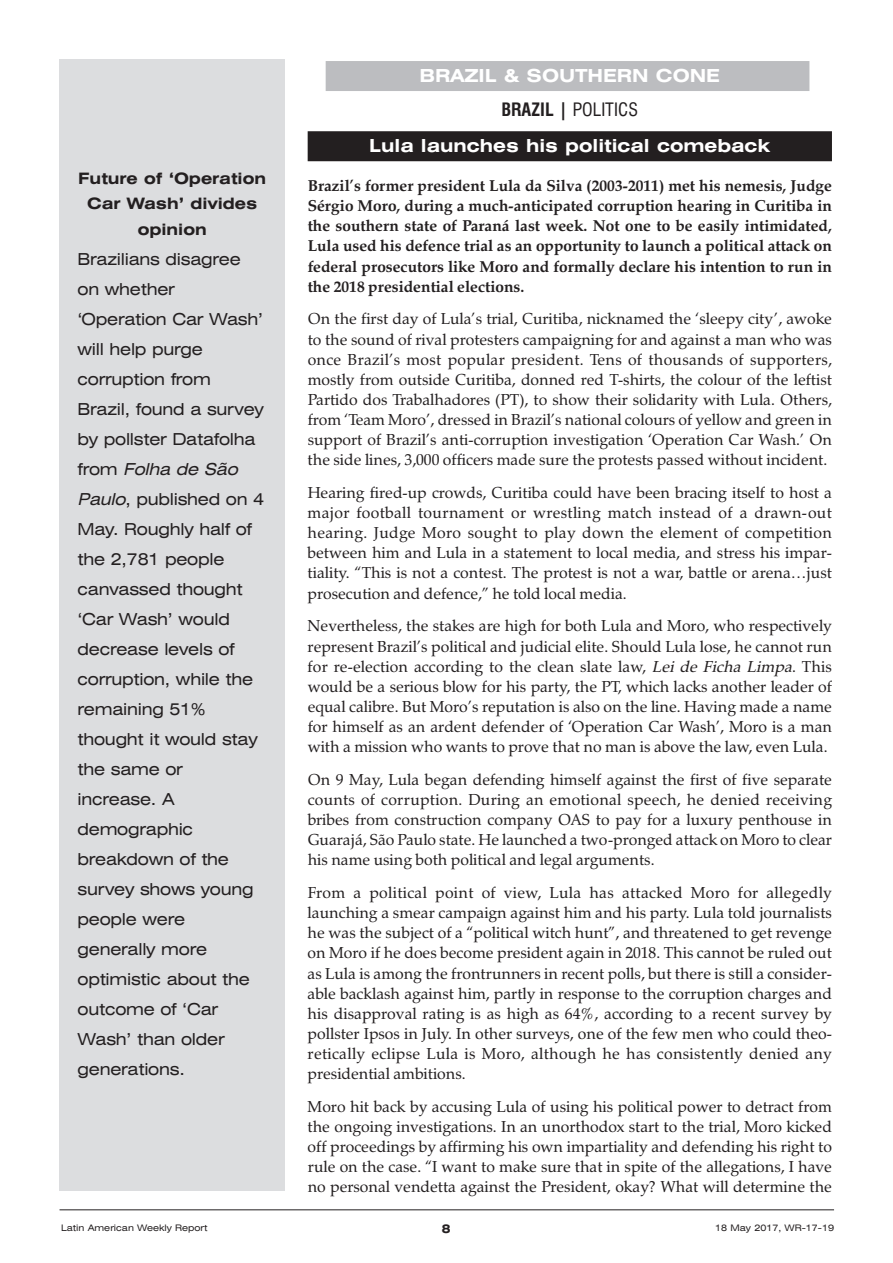
<style>
.page{position:relative;width:893px;height:1263px;background:#fff}
.page>*{position:absolute;margin:0;border:0;box-sizing:border-box;transform-origin:0 0}
.t1{font:700 expanded 18px/33.6px "Swiss 721 BT";color:#fff;text-align:center}
.t2{font:expanded 16.5px/30px "Swiss 721 BT";letter-spacing:-.015em;color:#231f20}
.t3{font:15.75px/20.1px "Zapf Calligraphic 801 BT";color:#231f20;text-align:justify}
.t4{font:700 15.75px/20.1px "Zapf Calligraphic 801 BT";color:#231f20;text-align:justify}
.t5{font:700 expanded 15.75px/25.5px "Swiss 721 BT";color:#231f20;text-align:center}
.t6{font:700 expanded 12px "Swiss 721 BT";color:#231f20}
.t7{font:expanded 9px "Swiss 721 BT";color:#231f20}
.s1{font-style:italic}
.s2{font-stretch:condensed;color:#231f20}
.s3{font-weight:400;font-stretch:condensed;color:#231f20}
</style>
<div class="page">
<div style="left:326px;top:61px;width:483px;height:30px;background:#bcbdc0"></div>
<div style="left:308px;top:131px;width:524px;height:30px;background:#231f20"></div>
<div style="left:60px;top:60px;width:225px;height:1131px;background:#dcdddf"></div>
<hr style="left:60px;top:1209px;width:774px;height:1px;background:#231f20">
<p class="t5" style="left:78px;top:165px;width:189px">Future of ‘Operation<br>Car Wash’ divides opinion</p>
<p class="t2" style="left:78px;top:244px;width:188px">Brazilians disagree on whether ‘Operation Car Wash’ will help purge corruption from<br>Brazil, found a survey by pollster Datafolha f r o m <span class="s1">Folha de São<br>Paulo</span>, published on 4<br>May. Roughly half of the 2,781 people canvassed thought ‘Car Wash’ would decrease levels of corruption, while the remaining 51% thought it would stay the same or increase. A demographic breakdown of the survey shows young people were generally more optimistic about the outcome of ‘Car<br>Wash’ than older generations.</p>
<p class="t7" style="left:61px;top:1223px;width:148px">Latin American Weekly Report</p>
<p class="t1" style="left:420px;top:59px;width:302px">BRAZIL &amp; SOUTHERN CONE<br><span class="s2">BRAZIL |</span> <span class="s3">POLITICS</span></p>
<p class="t1" style="left:369px;top:129px;width:403px">Lula launches his political comeback</p>
<p class="t4" style="left:308px;top:176px;width:526px">Brazil’s former president Lula da Silva (2003-2011) met his nemesis, Judge Sérgio Moro, during a much-anticipated corruption hearing in Curitiba in the southern state of Paraná last week. Not one to be easily intimidated, Lula used his defence trial as an opportunity to launch a political attack on federal prosecutors like Moro and formally declare his intention to run in the 2018 presidential elections.</p>
<p class="t3" style="left:308px;top:309px;width:526px">On the first day of Lula’s trial, Curitiba, nicknamed the ‘sleepy city’, awoke to the sound of rival protesters campaigning for and against a man who was once Brazil’s most popular president. Tens of thousands of supporters, mostly from outside Curitiba, donned red T-shirts, the colour of the leftist Partido dos Trabalhadores (PT), to show their solidarity with Lula. Others, from ‘Team Moro’, dressed in Brazil’s national colours of yellow and green in support of Brazil’s anti-corruption investigation ‘Operation Car Wash.’ On the side lines, 3,000 officers made sure the protests passed without incident.</p>
<p class="t3" style="left:308px;top:483px;width:526px">Hearing fired-up crowds, Curitiba could have been bracing itself to host a major football tournament or wrestling match instead of a drawn-out hearing. Judge Moro sought to play down the element of competition between him and Lula in a statement to local media, and stress his impar&shy;tiality. “This is not a contest. The protest is not a war, battle or arena…just prosecution and defence,” he told local media.</p>
<p class="t3" style="left:308px;top:616px;width:526px">Nevertheless, the stakes are high for both Lula and Moro, who respectively represent Brazil’s political and judicial elite. Should Lula lose, he cannot run for re-election according to the clean slate law, <span class="s1">LeideFichaLimpa</span>. This would be a serious blow for his party, the PT, which lacks another leader of equal calibre. But Moro’s reputation is also on the line. Having made a name for himself as an ardent defender of ‘Operation Car Wash’, Moro is a man with a mission who wants to prove that no man is above the law, even Lula.</p>
<p class="t3" style="left:308px;top:769px;width:526px">On 9 May, Lula began defending himself against the first of five separate counts of corruption. During an emotional speech, he denied receiving bribes from construction company OAS to pay for a luxury penthouse in Guarajá, São Paulo state. He launched a two-pronged attack on Moro to clear his name using both political and legal arguments.</p>
<p class="t3" style="left:308px;top:883px;width:526px">From a political point of view, Lula has attacked Moro for allegedly launching a smear campaign against him and his party. Lula told journalists he was the subject of a “political witch hunt”, and threatened to get revenge on Moro if he does become president again in 2018. This cannot be ruled out as Lula is among the frontrunners in recent polls, but there is still a consider&shy;able backlash against him, partly in response to the corruption charges and his disapproval rating is as high as 64%, according to a recent survey by pollster Ipsos in July. In other surveys, one of the few men who could theo&shy;retically eclipse Lula is Moro, although he has consistently denied any presidential ambitions.</p>
<p class="t3" style="left:308px;top:1096px;width:526px">Moro hit back by accusing Lula of using his political power to detract from the ongoing investigations. In an unorthodox start to the trial, Moro kicked off proceedings by affirming his own impartiality and defending his right to rule on the case. “I want to make sure that in spite of the allegations, I have no personal vendetta against the President, okay? What will determine the</p>
<p class="t6" style="left:442px;top:1221px;width:10px">8</p>
<p class="t7" style="left:715px;top:1223px;width:120px">18 May 2017, WR-17-19</p>
</div>
